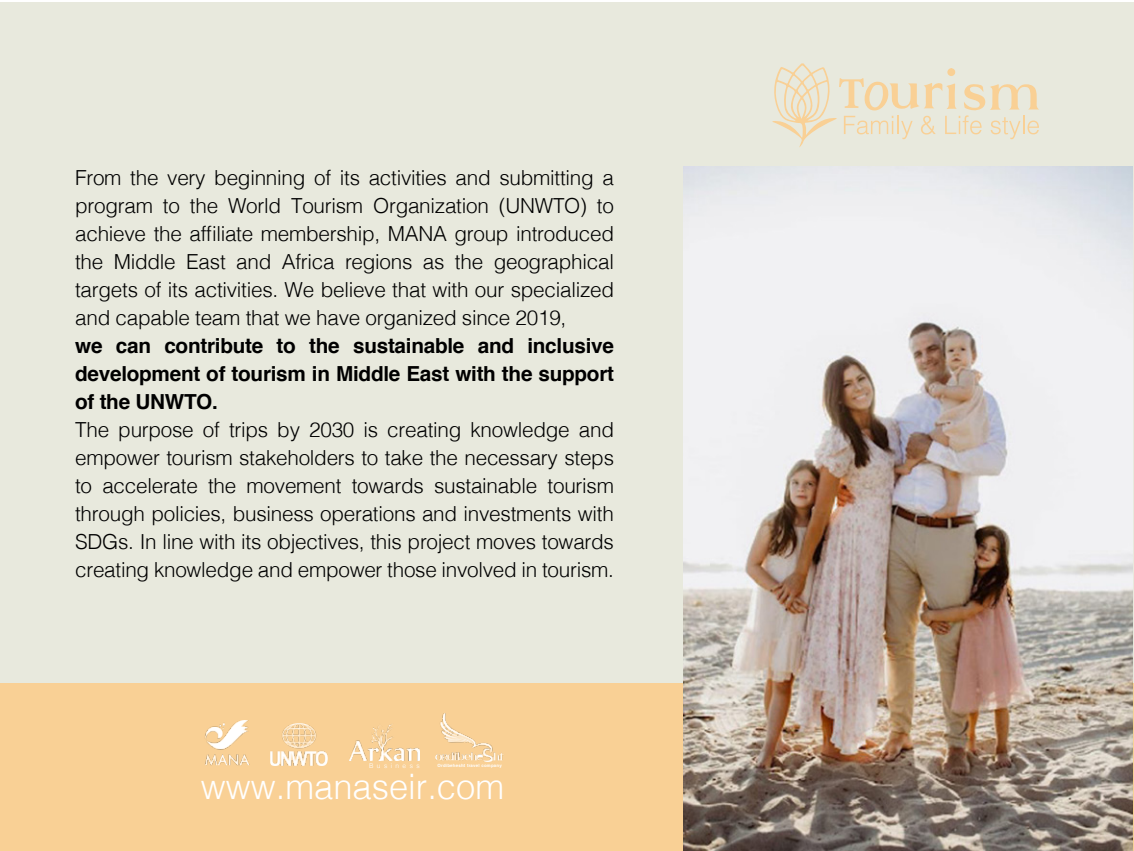
<style>
.page{position:relative;width:1134px;height:851px;background:#fff}
.page>*{position:absolute;margin:0;border:0;box-sizing:border-box;transform-origin:0 0}
.t1{font:300 35px "Helvetica";color:#fff}
.t2{font:300 20.8px/28px "Helvetica";letter-spacing:-.015em;color:#000;text-align:justify}
.t3{font:700 20.8px/28px "Helvetica";letter-spacing:-.015em;color:#000;text-align:justify}
.t4{font:300 6.6px "Helvetica";letter-spacing:.52em;color:#fff}
.t5{font:700 4.4px "Helvetica";letter-spacing:.05em;color:#fff}
</style>
<div class="page">
<div style="left:0;top:2px;width:1134px;height:840px;background:#e8e9dd"></div>
<div style="left:0;top:683px;width:1134px;height:167px;background:#f9d095"></div>
<img style="left:683px;top:166px;width:449px;height:684px">
<img style="left:205px;top:720px;width:45px;height:46px">
<img style="left:271px;top:723px;width:56px;height:42px">
<img style="left:349px;top:724px;width:70px;height:36px">
<img style="left:436px;top:713px;width:67px;height:48px">
<svg style="left:772px;top:63px;width:267px;height:84px"></svg>
<p class="t2" style="left:75px;top:162px;width:540px">From the very beginning of its activities and submitting a program to the World Tourism Organization (UNWTO) to achieve the affiliate membership, MANA group introduced the Middle East and Africa regions as the geographical targets of its activities. We believe that with our specialized and capable team that we have organized since 2019,</p>
<p class="t3" style="left:75px;top:332px;width:540px">we can contribute to the sustainable and inclusive development of tourism in Middle East with the support of the UNWTO.</p>
<p class="t2" style="left:75px;top:414px;width:540px">The purpose of trips by 2030 is creating knowledge and empower tourism stakeholders to take the necessary steps to accelerate the movement towards sustainable tourism through policies, business operations and investments with SDGs. In line with its objectives, this project moves towards creating knowledge and empower those involved in tourism.</p>
<p class="t4" style="left:369px;top:760px;width:52px">Business</p>
<p class="t5" style="left:437px;top:761px;width:66px">Ordibehesht travel company</p>
<h1 class="t1" style="left:201px;top:757px;width:305px">www.manaseir.com</h1>
</div>
